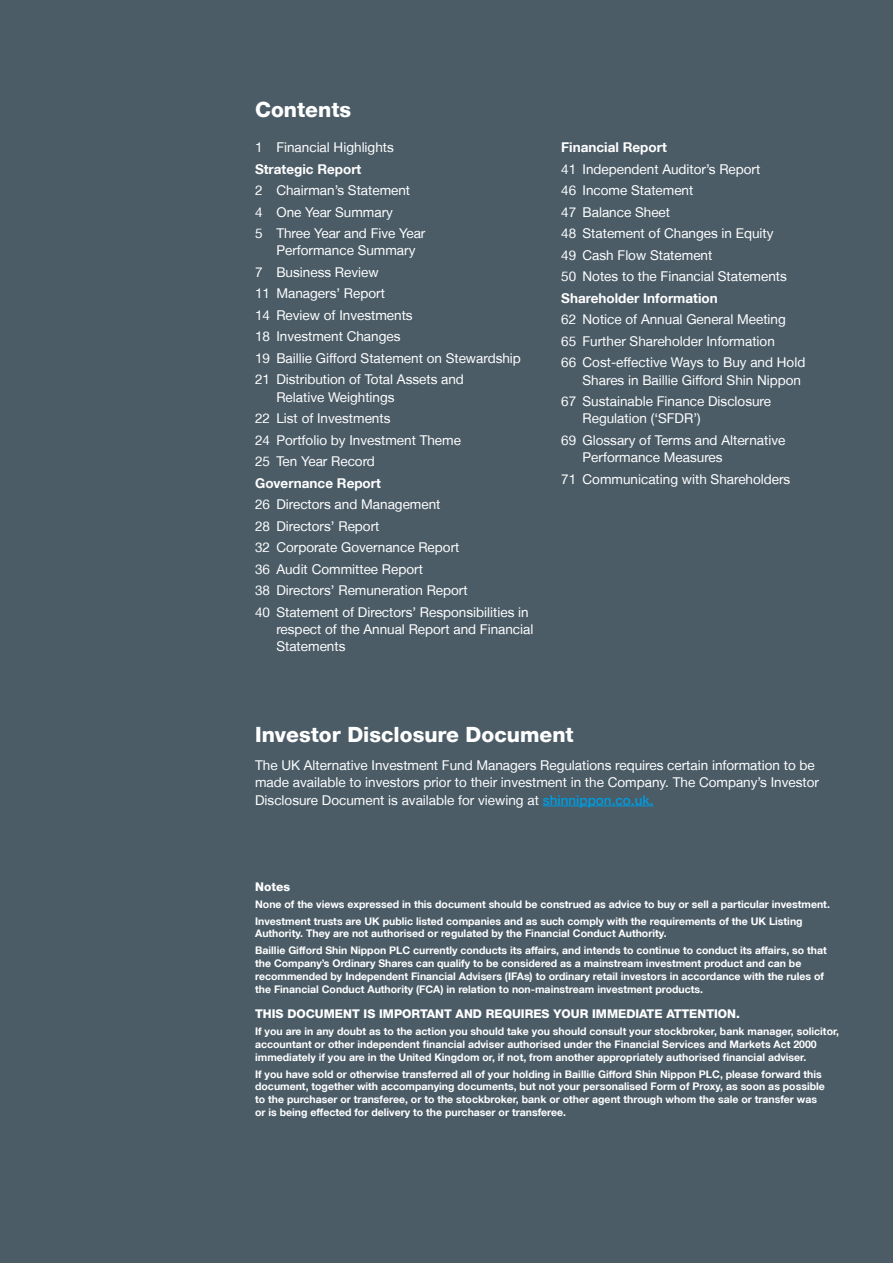
<style>
.page{position:relative;width:893px;height:1263px;background:#4b5c67}
.page>*{position:absolute;margin:0;border:0;box-sizing:border-box;transform-origin:0 0}
.t1{font:800 21px "Helvetica Neue LT";color:#fff}
.t2{font:13.5px/21.5px "Helvetica Neue LT";color:#fff}
.t3{font:700 13.5px "Helvetica Neue LT";color:#fff}
.t4{font:800 12px "Helvetica Neue LT";color:#fff}
.t5{font:700 10.5px/12.8px "Helvetica Neue LT";color:#fff}
.s1{font-family:"Helvetica Neue LT Std";font-weight:500;color:#009cde}
</style>
<div class="page">
<hr style="left:543px;top:806px;width:110px;height:1px;background:#009cde">
<h1 class="t1" style="left:255px;top:97px;width:98px">Contents</h1>
<p class="t2" style="left:255px;top:136px;width:140px">1 Financial Highlights</p>
<p class="t3" style="left:255px;top:160px;width:108px">Strategic Report</p>
<p class="t2" style="left:255px;top:179px;width:172px">2 Chairman’s Statement<br>4 One Year Summary<br>5 Three Year and Five Year</p>
<p class="t2" style="left:255px;top:240px;width:267px;text-indent:21px">Performance Summary<br>7 Business Review<br>11 Managers’ Report<br>14 Review of Investments<br>18 Investment Changes<br>19 Baillie Gifford Statement on Stewardship<br>21 Distribution of Total Assets and</p>
<p class="t2" style="left:255px;top:386px;width:207px;text-indent:21px">Relative Weightings<br>22 List of Investments<br>24 Portfolio by Investment Theme<br>25 Ten Year Record</p>
<p class="t3" style="left:255px;top:475px;width:127px">Governance Report</p>
<p class="t2" style="left:255px;top:493px;width:275px">26 Directors and Management<br>28 Directors’ Report<br>32 Corporate Governance Report<br>36 Audit Committee Report<br>38 Directors’ Remuneration Report<br>40 Statement of Directors’ Responsibilities in</p>
<p class="t2" style="left:276px;top:620px;width:259px;line-height:17.2px">respect of the Annual Report and Financial<br>Statements</p>
<p class="t3" style="left:561px;top:139px;width:107px">Financial Report</p>
<p class="t2" style="left:561px;top:158px;width:227px">41 Independent Auditor’s Report<br>46 Income Statement<br>47 Balance Sheet<br>48 Statement of Changes in Equity<br>49 Cash Flow Statement<br>50 Notes to the Financial Statements</p>
<p class="t3" style="left:561px;top:290px;width:158px">Shareholder Information</p>
<p class="t2" style="left:561px;top:308px;width:246px">62 Notice of Annual General Meeting<br>65 Further Shareholder Information<br>66 Cost-effective Ways to Buy and Hold</p>
<p class="t2" style="left:561px;top:369px;width:241px;text-indent:21px">Shares in Baillie Gifford Shin Nippon<br>67 Sustainable Finance Disclosure</p>
<p class="t2" style="left:561px;top:408px;width:226px;text-indent:21px">Regulation (‘SFDR’)<br>69 Glossary of Terms and Alternative</p>
<p class="t2" style="left:561px;top:446px;width:231px;text-indent:21px">Performance Measures<br>71 Communicating with Shareholders</p>
<h1 class="t1" style="left:255px;top:722px;width:320px">Investor Disclosure Document</h1>
<p class="t2" style="left:255px;top:756px;width:565px;line-height:17.2px">The UK Alternative Investment Fund Managers Regulations requires certain information to be made available to investors prior to their investment in the Company. The Company’s Investor<br>Disclosure Document is available for viewing at <span class="s1">shinnippon.co.uk.</span></p>
<p class="t4" style="left:255px;top:879px;width:36px">Notes</p>
<p class="t5" style="left:255px;top:895px;width:576px;line-height:17px">None of the views expressed in this document should be construed as advice to buy or sell a particular investment.<br>Investment trusts are UK public listed companies and as such comply with the requirements of the UK Listing</p>
<p class="t5" style="left:255px;top:925px;width:573px;line-height:17px">Authority. They are not authorised or regulated by the Financial Conduct Authority.<br>Baillie Gifford Shin Nippon PLC currently conducts its affairs, and intends to continue to conduct its affairs, so that</p>
<p class="t5" style="left:255px;top:957px;width:570px">the Company’s Ordinary Shares can qualify to be considered as a mainstream investment product and can be recommended by Independent Financial Advisers (IFAs) to ordinary retail investors in accordance with the rules of the Financial Conduct Authority (FCA) in relation to non-mainstream investment products.</p>
<p class="t4" style="left:255px;top:1007px;width:486px">THIS DOCUMENT IS IMPORTANT AND REQUIRES YOUR IMMEDIATE ATTENTION.</p>
<p class="t5" style="left:255px;top:1025px;width:585px">If you are in any doubt as to the action you should take you should consult your stockbroker, bank manager, solicitor, accountant or other independent financial adviser authorised under the Financial Services and Markets Act 2000 immediately if you are in the United Kingdom or, if not, from another appropriately authorised financial adviser.</p>
<p class="t5" style="left:255px;top:1067px;width:571px">If you have sold or otherwise transferred all of your holding in Baillie Gifford Shin Nippon PLC, please forward this document, together with accompanying documents, but not your personalised Form of Proxy, as soon as possible to the purchaser or transferee, or to the stockbroker, bank or other agent through whom the sale or transfer was or is being effected for delivery to the purchaser or transferee.</p>
</div>
